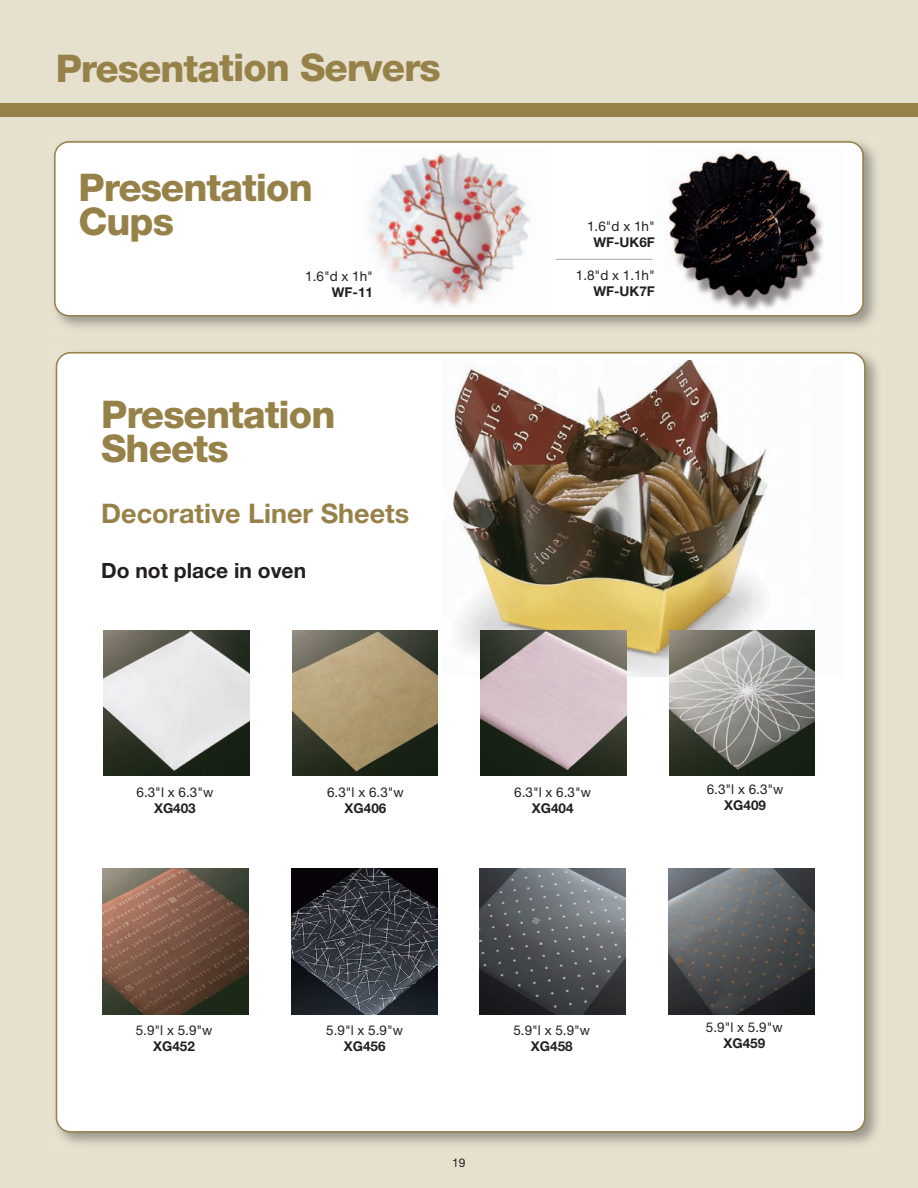
<style>
.page{position:relative;width:918px;height:1188px;background:#e6e0cf}
.page>*{position:absolute;margin:0;border:0;box-sizing:border-box;transform-origin:0 0}
.t1{font:800 38.25px/33.9px "Helvetica Neue";letter-spacing:-.025em;color:#968249}
.t2{font:700 27px "Helvetica Neue";color:#968249}
.t3{font:700 21px "Helvetica Neue";color:#231f20}
.t4{font:13.5px "Helvetica Neue";color:#231f20}
.t5{font:700 13.5px "Helvetica Neue";color:#231f20}
.t6{font:12px "Helvetica Neue";color:#231f20}
</style>
<div class="page">
<div style="left:56px;top:352px;width:810px;height:781px;background:#fff"></div>
<img style="left:443px;top:360px;width:400px;height:316px">
<div style="left:0;top:104px;width:918px;height:13px;background:#968249"></div>
<div style="left:54px;top:141px;width:810px;height:176px;background:#fff"></div>
<img style="left:292px;top:630px;width:146px;height:146px">
<img style="left:481px;top:630px;width:145px;height:146px">
<img style="left:669px;top:630px;width:146px;height:146px">
<img style="left:104px;top:630px;width:146px;height:146px">
<img style="left:291px;top:868px;width:146px;height:146px">
<img style="left:480px;top:868px;width:146px;height:146px">
<img style="left:668px;top:868px;width:146px;height:146px">
<img style="left:103px;top:868px;width:146px;height:146px">
<div style="left:351px;top:149px;width:205px;height:162px;background:#fff"></div>
<img style="left:369px;top:152px;width:161px;height:156px">
<img style="left:650px;top:149px;width:193px;height:162px">
<hr style="left:556px;top:259px;width:96px;height:1px;background:#a8a9ad">
<h1 class="t1" style="left:56px;top:54px;width:387px">Presentation Servers</h1>
<h1 class="t1" style="left:79px;top:173px;width:236px">Presentation<br>Cups</h1>
<p class="t4" style="left:305px;top:271px;width:69px">1.6"d x 1h"</p>
<p class="t5" style="left:332px;top:287px;width:43px">WF-11</p>
<h1 class="t1" style="left:101px;top:401px;width:236px">Presentation<br>Sheets</h1>
<h2 class="t2" style="left:101px;top:504px;width:310px">Decorative Liner Sheets</h2>
<h3 class="t3" style="left:101px;top:563px;width:206px">Do not place in oven</h3>
<p class="t4" style="left:587px;top:221px;width:69px">1.6"d x 1h"</p>
<p class="t5" style="left:593px;top:238px;width:63px">WF-UK6F</p>
<p class="t4" style="left:576px;top:270px;width:81px">1.8"d x 1.1h"</p>
<p class="t5" style="left:593px;top:286px;width:63px">WF-UK7F</p>
<p class="t4" style="left:137px;top:787px;width:78px">6.3"l x 6.3"w</p>
<p class="t5" style="left:154px;top:803px;width:43px">XG403</p>
<p class="t4" style="left:327px;top:787px;width:78px">6.3"l x 6.3"w</p>
<p class="t5" style="left:345px;top:803px;width:43px">XG406</p>
<p class="t4" style="left:514px;top:787px;width:78px">6.3"l x 6.3"w</p>
<p class="t5" style="left:532px;top:803px;width:43px">XG404</p>
<p class="t4" style="left:707px;top:785px;width:78px">6.3"l x 6.3"w</p>
<p class="t5" style="left:724px;top:801px;width:43px">XG409</p>
<p class="t4" style="left:136px;top:1025px;width:78px">5.9"l x 5.9"w</p>
<p class="t5" style="left:153px;top:1041px;width:43px">XG452</p>
<p class="t4" style="left:326px;top:1025px;width:78px">5.9"l x 5.9"w</p>
<p class="t5" style="left:344px;top:1041px;width:43px">XG456</p>
<p class="t6" style="left:452px;top:1158px;width:15px">19</p>
<p class="t4" style="left:513px;top:1025px;width:78px">5.9"l x 5.9"w</p>
<p class="t5" style="left:531px;top:1041px;width:43px">XG458</p>
<p class="t4" style="left:706px;top:1023px;width:78px">5.9"l x 5.9"w</p>
<p class="t5" style="left:723px;top:1039px;width:43px">XG459</p>
</div>
